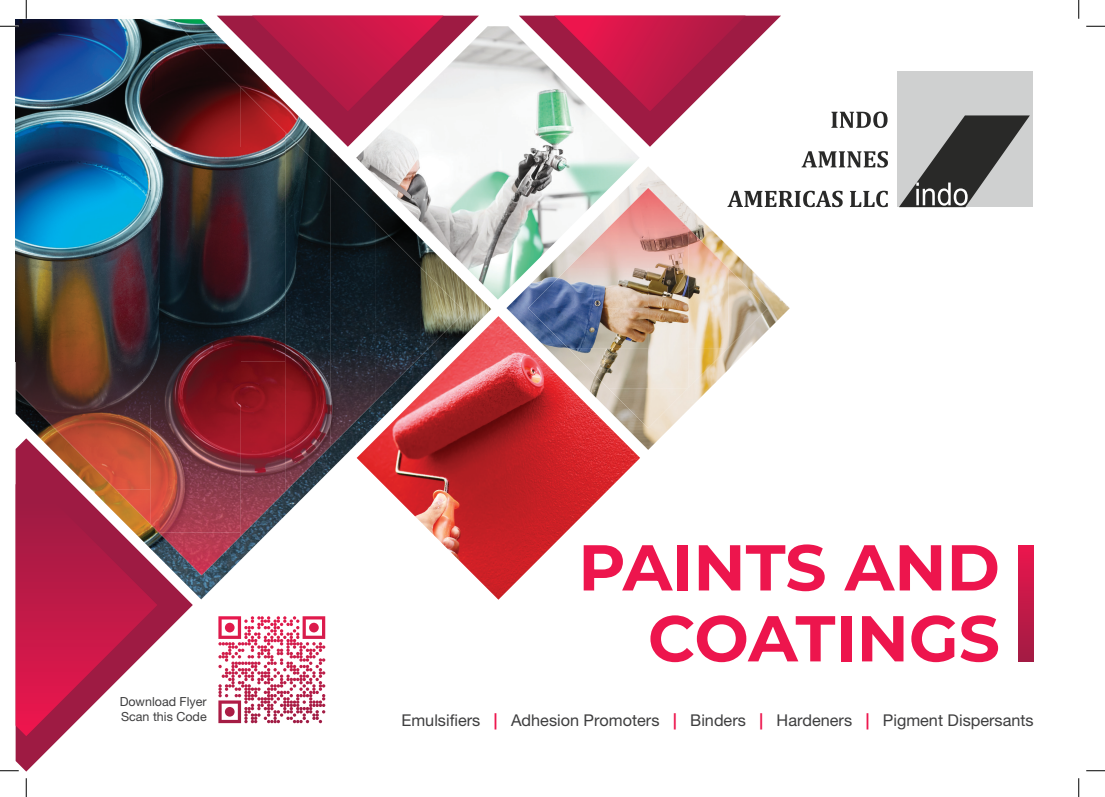
<style>
.page{position:relative;width:1105px;height:797px;background:#fff}
.page>*{position:absolute;margin:0;border:0;box-sizing:border-box;transform-origin:0 0}
.t1{font:700 64.62px/70.9px "Montserrat";color:#ed154d;text-align:right}
.t2{font:16.25px "Helvetica Neue LT Pro";color:#3e3e3f}
.t3{font:12.5px/15px "Helvetica Neue LT Pro";color:#3e3e3f}
.s1{font-weight:700;color:#ed154d}
</style>
<div class="page">
<div style="left:897px;top:71px;width:136px;height:136px;background:#cfd0d0"></div>
<svg style="left:899px;top:115px;width:131px;height:92px"></svg>
<svg style="left:16px;top:599px;width:177px;height:172px"></svg>
<img style="left:506px;top:207px;width:284px;height:243px">
<img style="left:491px;top:316px;width:149px;height:283px">
<img style="left:16px;top:147px;width:475px;height:452px">
<img style="left:356px;top:26px;width:252px;height:273px">
<svg style="left:16px;top:474px;width:141px;height:262px"></svg>
<img style="left:16px;top:19px;width:134px;height:428px">
<img style="left:150px;top:19px;width:90px;height:513px">
<img style="left:240px;top:147px;width:45px;height:389px">
<img style="left:285px;top:147px;width:45px;height:344px">
<img style="left:330px;top:177px;width:45px;height:269px">
<img style="left:375px;top:222px;width:45px;height:179px">
<img style="left:420px;top:267px;width:45px;height:89px">
<img style="left:73px;top:447px;width:77px;height:43px">
<img style="left:116px;top:489px;width:34px;height:35px">
<img style="left:159px;top:532px;width:81px;height:43px">
<svg style="left:217px;top:16px;width:262px;height:131px"></svg>
<svg style="left:519px;top:16px;width:369px;height:191px"></svg>
<img style="left:608px;top:188px;width:80px;height:40px">
<img style="left:568px;top:228px;width:120px;height:40px">
<img style="left:688px;top:228px;width:40px;height:160px">
<img style="left:528px;top:268px;width:120px;height:80px">
<img style="left:648px;top:268px;width:40px;height:120px">
<img style="left:728px;top:268px;width:40px;height:80px">
<img style="left:568px;top:348px;width:80px;height:40px">
<img style="left:608px;top:388px;width:80px;height:40px">
<div style="left:1018px;top:545px;width:16px;height:116px;background:linear-gradient(to bottom,#eb164d,#a21c43)"></div>
<svg style="left:218px;top:616px;width:108px;height:108px"></svg>
<svg style="left:0;top:25px;width:19px;height:2px"></svg>
<svg style="left:1086px;top:25px;width:19px;height:2px"></svg>
<svg style="left:0;top:770px;width:19px;height:1px"></svg>
<svg style="left:1086px;top:770px;width:19px;height:1px"></svg>
<svg style="left:25px;top:0;width:2px;height:19px"></svg>
<svg style="left:25px;top:778px;width:2px;height:19px"></svg>
<svg style="left:1078px;top:0;width:1px;height:19px"></svg>
<svg style="left:1078px;top:778px;width:1px;height:19px"></svg>
<p class="t3" style="left:120px;top:694px;width:89px">Download Flyer<br>Scan this Code</p>
<h1 class="t1" style="left:578px;top:530px;width:423px">PAINTS AND<br>COATINGS</h1>
<p class="t2" style="left:401px;top:710px;width:634px">Emulsifiers <span class="s1">|</span> Adhesion Promoters <span class="s1">|</span> Binders <span class="s1">|</span> Hardeners <span class="s1">|</span> Pigment Dispersants</p>
</div>
